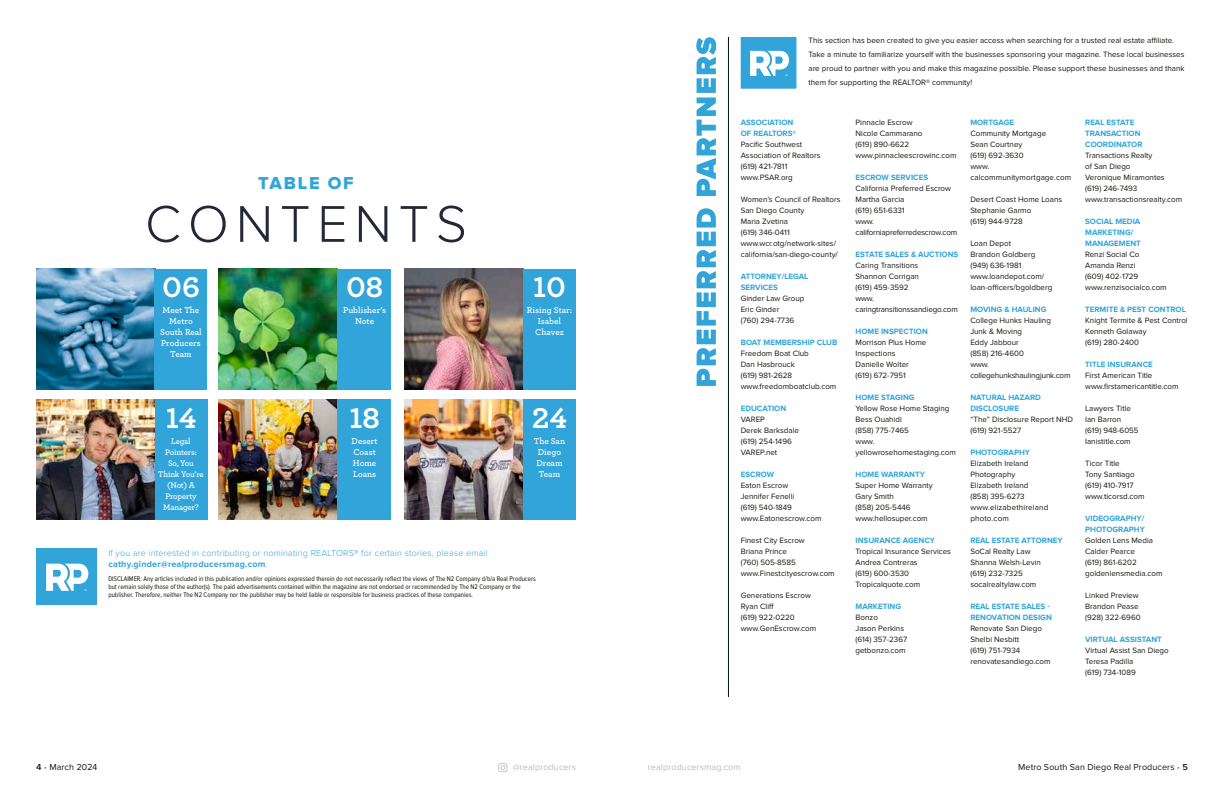
<style>
.page{position:relative;width:1224px;height:792px;background:#fff}
.page>*{position:absolute;margin:0;border:0;box-sizing:border-box;transform-origin:0 0}
.t1{font:300 53.5px "Proxima Nova";letter-spacing:.13em;color:#232838}
.t2{font:700 30px "Archer Pro";color:#fff}
.t3{font:17.9px "Proxima Nova Extrabld";letter-spacing:.1em;color:#31a5d9}
.t4{font:600 9px/11px "Archer Pro";color:#fff;text-align:center}
.t5{font:300 9px/11px "Proxima Nova";letter-spacing:.02em;color:#31a5d9}
.t6{font:9px "Proxima Nova";letter-spacing:.01em;color:#171713}
.t7{font:9px "Proxima Nova";letter-spacing:.01em;color:#bbbcbc}
.t8{font:600 8.5px/11px "Archer Pro";letter-spacing:-.025em;color:#fff;text-align:center}
.t9{font:8px/11px "Proxima Nova";color:#171713}
.t10{font:700 8px/11px "Proxima Nova";color:#31a5d9}
.t11{font:7px/8px "Proxima Nova Cond";color:#171713}
.s1{font-weight:700}
.s2{font-weight:600}
.s3{color:#31a5d9}
</style>
<div class="page">
<svg style="left:498px;top:763px;width:9px;height:9px"></svg>
<hr style="left:728px;top:37px;width:1px;height:660px;background:#060f10">
<svg style="left:696px;top:37px;width:20px;height:349px"></svg>
<svg style="left:741px;top:37px;width:55px;height:52px"></svg>
<div style="left:36px;top:549px;width:60px;height:56px;background:#31a5d9"></div>
<svg style="left:46px;top:564px;width:43px;height:27px"></svg>
<img style="left:36px;top:269px;width:118px;height:120px">
<div style="left:154px;top:269px;width:54px;height:120px;background:#31a5d9"></div>
<img style="left:404px;top:399px;width:119px;height:121px">
<img style="left:36px;top:399px;width:119px;height:121px">
<div style="left:155px;top:399px;width:53px;height:121px;background:#31a5d9"></div>
<img style="left:404px;top:269px;width:119px;height:120px">
<div style="left:523px;top:269px;width:53px;height:120px;background:#31a5d9"></div>
<img style="left:219px;top:269px;width:118px;height:120px">
<img style="left:219px;top:399px;width:118px;height:121px">
<div style="left:338px;top:269px;width:53px;height:120px;background:#31a5d9"></div>
<div style="left:338px;top:399px;width:53px;height:121px;background:#31a5d9"></div>
<div style="left:523px;top:399px;width:53px;height:121px;background:#31a5d9"></div>
<h3 class="t3" style="left:258px;top:175px;width:97px">TABLE OF</h3>
<h1 class="t1" style="left:145px;top:200px;width:323px">CONTENTS</h1>
<h2 class="t2" style="left:162px;top:264px;width:39px">06</h2>
<p class="t4" style="left:160px;top:304px;width:43px">Meet The<br>Metro<br>South Real<br>Producers<br>Team</p>
<h2 class="t2" style="left:166px;top:394px;width:32px">14</h2>
<p class="t8" style="left:158px;top:435px;width:47px">Legal<br>Pointers:<br>So, You<br>Think You’re (Not) A<br>Property<br>Manager?</p>
<h2 class="t2" style="left:346px;top:264px;width:39px">08</h2>
<p class="t4" style="left:343px;top:304px;width:45px">Publisher’s<br>Note</p>
<h2 class="t2" style="left:348px;top:264px;width:32px">12</h2>
<p class="t4" style="left:345px;top:315px;width:39px">Note - v2:</p>
<h2 class="t2" style="left:361px;top:394px;width:19px">6</h2>
<p class="t4" style="left:344px;top:435px;width:41px">Rising<br>Star:<br>Emmeline<br>Park</p>
<h2 class="t2" style="left:349px;top:394px;width:32px">18</h2>
<p class="t4" style="left:352px;top:435px;width:28px;text-align:left">Desert<br>Coast<br>Home<br>Loans</p>
<h2 class="t2" style="left:533px;top:264px;width:34px">10</h2>
<p class="t4" style="left:527px;top:304px;width:47px">Rising Star:<br>Isabel<br>Chavez</p>
<h2 class="t2" style="left:532px;top:394px;width:37px">24</h2>
<p class="t4" style="left:534px;top:435px;width:33px;text-align:left">The San<br>Diego<br>Dream<br>Team</p>
<p class="t5" style="left:108px;top:548px;width:381px">If you are interested in contributing or nominating REALTORS® for certain stories, please email <span class="s1">cathy.ginder@realproducersmag.com</span>.</p>
<p class="t11" style="left:108px;top:575px;width:429px">DISCLAIMER: Any articles included in this publication and/or opinions expressed therein do not necessarily reflect the views of The N2 Company d/b/a Real Producers but remain solely those of the author(s). The paid advertisements contained within the magazine are not endorsed or recommended by The N2 Company or the publisher. Therefore, neither The N2 Company nor the publisher may be held liable or responsible for business practices of these companies.</p>
<p class="t9" style="left:808px;top:34px;width:378px;line-height:14px">This section has been created to give you easier access when searching for a trusted real estate affiliate.<br>Take a minute to familiarize yourself with the businesses sponsoring your magazine. These local businesses are proud to partner with you and make this magazine possible. Please support these businesses and thank them for supporting the REALTOR® community!</p>
<p class="t10" style="left:741px;top:118px;width:57px">ASSOCIATION<br>OF REALTORS®</p>
<p class="t9" style="left:741px;top:139px;width:81px">Pacific Southwest<br>Association of Realtors (619) 421-7811 www.PSAR.org</p>
<p class="t9" style="left:741px;top:194px;width:101px">Women’s Council of Realtors<br>San Diego County<br>Maria Zvetina<br>(619) 346-0411 www.wcr.otg/network-sites/ california/san-diego-county/</p>
<p class="t10" style="left:741px;top:272px;width:69px">ATTORNEY/LEGAL<br>SERVICES</p>
<p class="t9" style="left:741px;top:293px;width:65px">Ginder Law Group<br>Eric Ginder<br>(760) 294-7736</p>
<p class="t10" style="left:741px;top:338px;width:98px">BOAT MEMBERSHIP CLUB</p>
<p class="t9" style="left:741px;top:348px;width:97px">Freedom Boat Club<br>Dan Hasbrouck<br>(619) 981-2628 www.freedomboatclub.com</p>
<p class="t10" style="left:741px;top:404px;width:47px">EDUCATION</p>
<p class="t9" style="left:741px;top:414px;width:60px">VAREP<br>Derek Barksdale (619) 254-1496<br>VAREP.net</p>
<p class="t10" style="left:741px;top:470px;width:35px">ESCROW</p>
<p class="t9" style="left:741px;top:480px;width:82px">Eaton Escrow<br>Jennifer Fenelli<br>(619) 540-1849 www.Eatonescrow.com</p>
<p class="t9" style="left:741px;top:535px;width:96px">Finest City Escrow<br>Briana Prince<br>(760) 505-8585 www.Finestcityescrow.com</p>
<p class="t9" style="left:741px;top:590px;width:77px">Generations Escrow<br>Ryan Cliff<br>(619) 922-0220 www.GenEscrow.com</p>
<p class="t9" style="left:856px;top:117px;width:102px">Pinnacle Escrow<br>Nicole Cammarano<br>(619) 890-6622 www.pinnacleescrowinc.com</p>
<p class="t10" style="left:856px;top:173px;width:74px">ESCROW SERVICES</p>
<p class="t9" style="left:856px;top:183px;width:103px">California Preferred Escrow<br>Martha Garcia<br>(619) 651-6331<br>www. californiapreferredescrow.com</p>
<p class="t10" style="left:856px;top:250px;width:104px">ESTATE SALES &amp; AUCTIONS</p>
<p class="t9" style="left:856px;top:260px;width:104px">Caring Transitions<br>Shannon Corrigan<br>(619) 459-3592<br>www. caringtransitionssandiego.com</p>
<p class="t10" style="left:856px;top:327px;width:74px">HOME INSPECTION</p>
<p class="t9" style="left:856px;top:337px;width:72px">Morrison Plus Home<br>Inspections<br>Danielle Wolter (619) 672-7951</p>
<p class="t10" style="left:856px;top:393px;width:61px">HOME STAGING</p>
<p class="t9" style="left:856px;top:403px;width:102px">Yellow Rose Home Staging<br>Bess Ouahidi<br>(858) 775-7465<br>www. yellowrosehomestaging.com</p>
<p class="t10" style="left:856px;top:470px;width:71px">HOME WARRANTY</p>
<p class="t9" style="left:856px;top:480px;width:79px">Super Home Warranty<br>Gary Smith<br>(858) 205-5446 www.hellosuper.com</p>
<p class="t10" style="left:856px;top:536px;width:81px">INSURANCE AGENCY</p>
<p class="t9" style="left:856px;top:546px;width:97px">Tropical Insurance Services<br>Andrea Contreras<br>(619) 600-3530<br>Tropicalquote.com</p>
<p class="t10" style="left:856px;top:602px;width:47px">MARKETING</p>
<p class="t9" style="left:856px;top:612px;width:53px">Bonzo<br>Jason Perkins (614) 357-2367 getbonzo.com</p>
<p class="t10" style="left:970px;top:118px;width:45px">MORTGAGE</p>
<p class="t9" style="left:970px;top:128px;width:102px">Community Mortgage<br>Sean Courtney<br>(619) 692-3630<br>www. calcommunitymortgage.com</p>
<p class="t9" style="left:970px;top:194px;width:93px">Desert Coast Home Loans<br>Stephanie Garmo<br>(619) 944-9728</p>
<p class="t9" style="left:970px;top:238px;width:84px">Loan Depot<br>Brandon Goldberg (949) 636-1981 www.loandepot.com/ loan-officers/bgoldberg</p>
<p class="t10" style="left:970px;top:305px;width:78px">MOVING &amp; HAULING</p>
<p class="t9" style="left:970px;top:315px;width:102px">College Hunks Hauling<br>Junk &amp; Moving<br>Eddy Jabbour<br>(858) 216-4600<br>www. collegehunkshaulingjunk.com</p>
<p class="t10" style="left:970px;top:393px;width:72px">NATURAL HAZARD<br>DISCLOSURE</p>
<p class="t9" style="left:970px;top:414px;width:104px">“The” Disclosure Report NHD (619) 921-5527</p>
<p class="t10" style="left:970px;top:448px;width:61px">PHOTOGRAPHY</p>
<p class="t9" style="left:970px;top:458px;width:80px">Elizabeth Ireland<br>Photography<br>Elizabeth Ireland (858) 395-6273 www.elizabethireland photo.com</p>
<p class="t10" style="left:970px;top:536px;width:94px">REAL ESTATE ATTORNEY</p>
<p class="t9" style="left:970px;top:546px;width:72px">SoCal Realty Law<br>Shanna Welsh-Levin (619) 232-7325 socalrealtylaw.com</p>
<p class="t10" style="left:970px;top:602px;width:83px">REAL ESTATE SALES -<br>RENOVATION DESIGN</p>
<p class="t9" style="left:970px;top:623px;width:82px">Renovate San Diego<br>Shelbi Nesbitt<br>(619) 751-7934 renovatesandiego.com</p>
<p class="t10" style="left:1085px;top:118px;width:59px">REAL ESTATE<br>TRANSACTION<br>COORDINATOR</p>
<p class="t9" style="left:1085px;top:150px;width:99px">Transactions Realty<br>of San Diego<br>Veronique Miramontes (619) 246-7493 www.transactionsrealty.com</p>
<p class="t10" style="left:1085px;top:217px;width:57px">SOCIAL MEDIA<br>MARKETING/<br>MANAGEMENT</p>
<p class="t9" style="left:1085px;top:249px;width:83px">Renzi Social Co<br>Amanda Renzi<br>(609) 402-1729 www.renzisocialco.com</p>
<p class="t10" style="left:1085px;top:305px;width:102px">TERMITE &amp; PEST CONTROL</p>
<p class="t9" style="left:1085px;top:315px;width:104px">Knight Termite &amp; Pest Control<br>Kenneth Golaway<br>(619) 280-2400</p>
<p class="t10" style="left:1085px;top:360px;width:69px">TITLE INSURANCE</p>
<p class="t9" style="left:1085px;top:370px;width:95px">First American Title www.firstamericantitle.com</p>
<p class="t9" style="left:1085px;top:403px;width:55px">Lawyers Title<br>Ian Barron (619) 948-6055<br>Ianistitle.com</p>
<p class="t9" style="left:1085px;top:458px;width:61px">Ticor Title<br>Tony Santiago (619) 410-7917 www.ticorsd.com</p>
<p class="t10" style="left:1085px;top:514px;width:61px">VIDEOGRAPHY/<br>PHOTOGRAPHY</p>
<p class="t9" style="left:1085px;top:535px;width:79px">Golden Lens Media<br>Calder Pearce<br>(619) 861-6202 goldenlensmedia.com</p>
<p class="t9" style="left:1085px;top:590px;width:57px">Linked Preview<br>Brandon Pease (928) 322-6960</p>
<p class="t10" style="left:1085px;top:635px;width:78px">VIRTUAL ASSISTANT</p>
<p class="t9" style="left:1085px;top:645px;width:85px">Virtual Assist San Diego<br>Teresa Padilla<br>(619) 734-1089</p>
<p class="t6" style="left:36px;top:762px;width:63px"><span class="s2">4</span> <span class="s3">•</span> March 2024</p>
<p class="t7" style="left:513px;top:762px;width:65px">@realproducers</p>
<p class="t7" style="left:648px;top:762px;width:94px">realproducersmag.com</p>
<p class="t6" style="left:1018px;top:762px;width:171px">Metro South San Diego Real Producers <span class="s3">•</span> <span class="s2">5</span></p>
</div>
